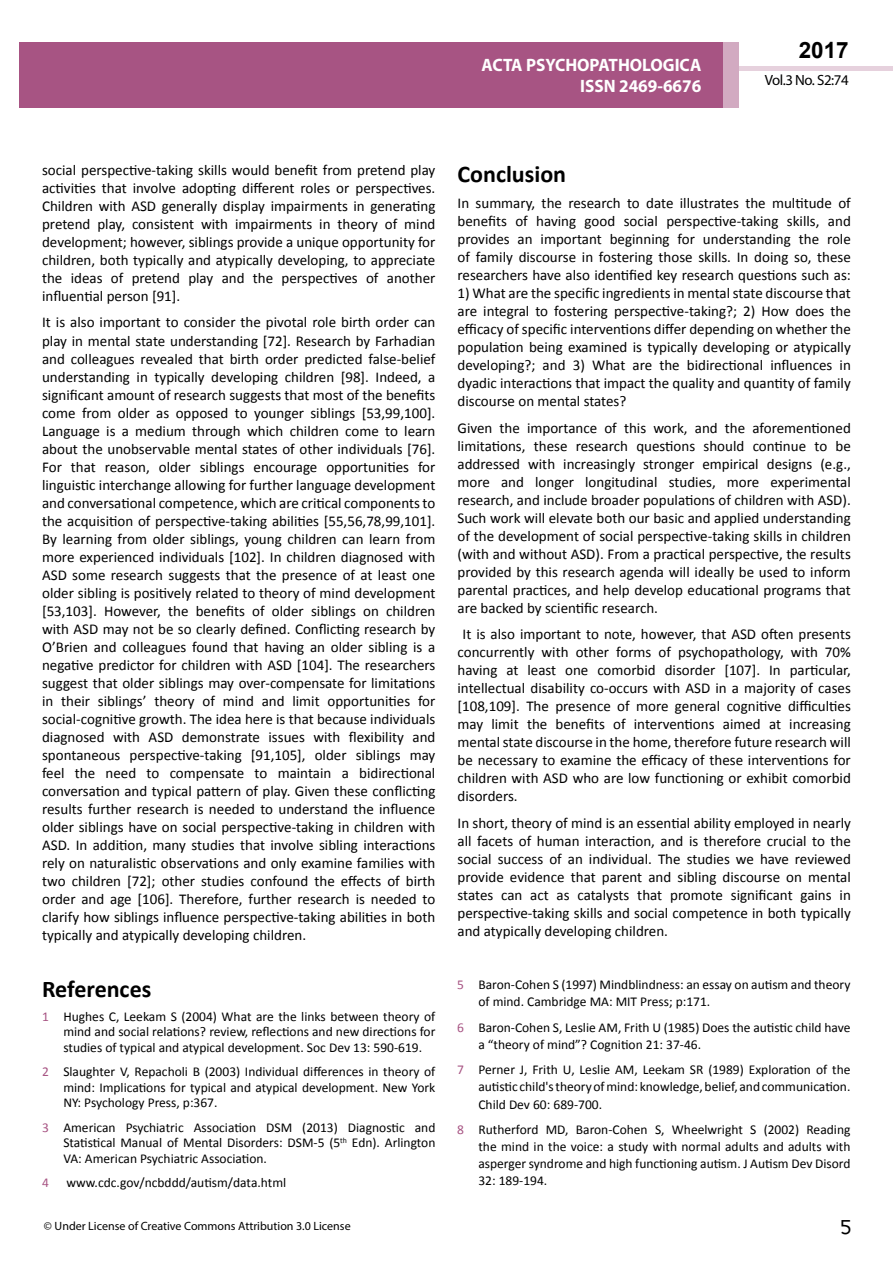
<style>
.page{position:relative;width:893px;height:1263px;background:#fff}
.page>*{position:absolute;margin:0;border:0;box-sizing:border-box;transform-origin:0 0}
.t1{font:25.5px "Tunga";color:#000}
.t2{font:700 24px "Calibri";color:#000}
.t3{font:700 22.5px "Arial";color:#000}
.t4{font:700 18px/21.6px "Myriad Pro";color:#fff;text-align:right;scale:.96 1}
.t5{font:15px/18px "Calibri";color:#000;text-align:justify}
.t6{font:14.85px "Myriad Pro";letter-spacing:-.03em;color:#000}
.t7{font:13.5px/17.1px "Calibri";color:#000;text-align:justify}
.t8{font:13.5px "Calibri";color:#a75483}
.t9{font:12px "Myriad Pro";color:#000}
.s1{color:#a75483}
</style>
<div class="page">
<div style="left:722px;top:66px;width:171px;height:5px;background:#e6d1dd"></div>
<div style="left:19px;top:42px;width:706px;height:66px;background:#a75483"></div>
<div style="left:724px;top:42px;width:15px;height:66px;background:#d2aac1"></div>
<p class="t4" style="left:482px;top:53px;width:230px">ACTA PSYCHOPATHOLOGICA<br>ISSN 2469-6676</p>
<h3 class="t3" style="left:799px;top:35px;width:52px">2017</h3>
<p class="t6" style="left:765px;top:71px;width:85px">Vol.3 No. S2:74</p>
<p class="t5" style="left:42px;top:161px;width:395px">social perspective-taking skills would benefit from pretend play activities that involve adopting different roles or perspectives.<br>Children with ASD generally display impairments in generating pretend play, consistent with impairments in theory of mind development; however, siblings provide a unique opportunity for children, both typically and atypically developing, to appreciate the ideas of pretend play and the perspectives of another influential person [91].</p>
<p class="t5" style="left:42px;top:314px;width:395px">It is also important to consider the pivotal role birth order can play in mental state understanding [72]. Research by Farhadian and colleagues revealed that birth order predicted false-belief understanding in typically developing children [98]. Indeed, a significant amount of research suggests that most of the benefits come from older as opposed to younger siblings [53,99,100].<br>Language is a medium through which children come to learn about the unobservable mental states of other individuals [76].<br>For that reason, older siblings encourage opportunities for linguistic interchange allowing for further language development and conversational competence, which are critical components to the acquisition of perspective-taking abilities [55,56,78,99,101].<br>By learning from older siblings, young children can learn from more experienced individuals [102]. In children diagnosed with ASD some research suggests that the presence of at least one older sibling is positively related to theory of mind development [53,103]. However, the benefits of older siblings on children with ASD may not be so clearly defined. Conflicting research by O’Brien and colleagues found that having an older sibling is a negative predictor for children with ASD [104]. The researchers suggest that older siblings may over-compensate for limitations in their siblings’ theory of mind and limit opportunities for social-cognitive growth. The idea here is that because individuals diagnosed with ASD demonstrate issues with flexibility and spontaneous perspective-taking [91,105], older siblings may feel the need to compensate to maintain a bidirectional conversation and typical pattern of play. Given these conflicting results further research is needed to understand the influence older siblings have on social perspective-taking in children with ASD. In addition, many studies that involve sibling interactions rely on naturalistic observations and only examine families with two children [72]; other studies confound the effects of birth order and age [106]. Therefore, further research is needed to clarify how siblings influence perspective-taking abilities in both typically and atypically developing children.</p>
<h2 class="t2" style="left:42px;top:973px;width:111px">References</h2>
<p class="t7" style="left:63px;top:1009px;width:374px;line-height:15.6px;text-indent:-21px"><span class="s1">1</span> Hughes C, Leekam S (2004) What are the links between theory of mind and social relations? review, reflections and new directions for studies of typical and atypical development. Soc Dev 13: 590-619.</p>
<p class="t7" style="left:63px;top:1064px;width:374px;line-height:15.6px;text-indent:-21px"><span class="s1">2</span> Slaughter V, Repacholi B (2003) Individual differences in theory of mind: Implications for typical and atypical development. New York NY: Psychology Press, p:367.</p>
<p class="t7" style="left:63px;top:1119px;width:374px;line-height:15.6px;text-indent:-21px"><span class="s1">3</span> American Psychiatric Association DSM (2013) Diagnostic and Statistical Manual of Mental Disorders: DSM-5 (5<sup>th</sup> Edn). Arlington VA: American Psychiatric Association.</p>
<p class="t8" style="left:42px;top:1174px;width:8px">4</p>
<p class="t7" style="left:66px;top:1174px;width:221px">www.cdc.gov/ncbddd/autism/data.html</p>
<h2 class="t2" style="left:458px;top:158px;width:110px">Conclusion</h2>
<p class="t5" style="left:458px;top:194px;width:395px">In summary, the research to date illustrates the multitude of benefits of having good social perspective-taking skills, and provides an important beginning for understanding the role of family discourse in fostering those skills. In doing so, these researchers have also identified key research questions such as:</p>
<p class="t5" style="left:458px;top:284px;width:395px">1) What are the specific ingredients in mental state discourse that are integral to fostering perspective-taking?; 2) How does the efficacy of specific interventions differ depending on whether the population being examined is typically developing or atypically developing?; and 3) What are the bidirectional influences in dyadic interactions that impact the quality and quantity of family discourse on mental states?</p>
<p class="t5" style="left:458px;top:419px;width:395px">Given the importance of this work, and the aforementioned limitations, these research questions should continue to be addressed with increasingly stronger empirical designs (e.g., more and longer longitudinal studies, more experimental research, and include broader populations of children with ASD).<br>Such work will elevate both our basic and applied understanding of the development of social perspective-taking skills in children (with and without ASD). From a practical perspective, the results provided by this research agenda will ideally be used to inform parental practices, and help develop educational programs that are backed by scientific research.</p>
<p class="t5" style="left:458px;top:625px;width:395px;text-indent:5px">It is also important to note, however, that ASD often presents concurrently with other forms of psychopathology, with 70% having at least one comorbid disorder [107]. In particular, intellectual disability co-occurs with ASD in a majority of cases [108,109]. The presence of more general cognitive difficulties may limit the benefits of interventions aimed at increasing mental state discourse in the home, therefore future research will be necessary to examine the efficacy of these interventions for children with ASD who are low functioning or exhibit comorbid disorders.</p>
<p class="t5" style="left:458px;top:814px;width:395px">In short, theory of mind is an essential ability employed in nearly all facets of human interaction, and is therefore crucial to the social success of an individual. The studies we have reviewed provide evidence that parent and sibling discourse on mental states can act as catalysts that promote significant gains in perspective-taking skills and social competence in both typically and atypically developing children.</p>
<p class="t7" style="left:478px;top:976px;width:374px;text-indent:-21px"><span class="s1">5</span> Baron-Cohen S (1997) Mindblindness: an essay on autism and theory of mind. Cambridge MA: MIT Press; p:171.</p>
<p class="t7" style="left:478px;top:1018px;width:374px;text-indent:-21px"><span class="s1">6</span> Baron-Cohen S, Leslie AM, Frith U (1985) Does the autistic child have a “theory of mind”? Cognition 21: 37-46.</p>
<p class="t7" style="left:478px;top:1061px;width:374px;text-indent:-21px"><span class="s1">7</span> Perner J, Frith U, Leslie AM, Leekam SR (1989) Exploration of the autistic child's theory of mind: knowledge, belief, and communication.<br>Child Dev 60: 689-700.</p>
<p class="t7" style="left:478px;top:1121px;width:374px;text-indent:-21px"><span class="s1">8</span> Rutherford MD, Baron-Cohen S, Wheelwright S (2002) Reading the mind in the voice: a study with normal adults and adults with asperger syndrome and high functioning autism. J Autism Dev Disord 32: 189-194.</p>
<p class="t9" style="left:44px;top:1218px;width:308px">© Under License of Creative Commons Attribution 3.0 License</p>
<h1 class="t1" style="left:840px;top:1210px;width:13px">5</h1>
</div>
